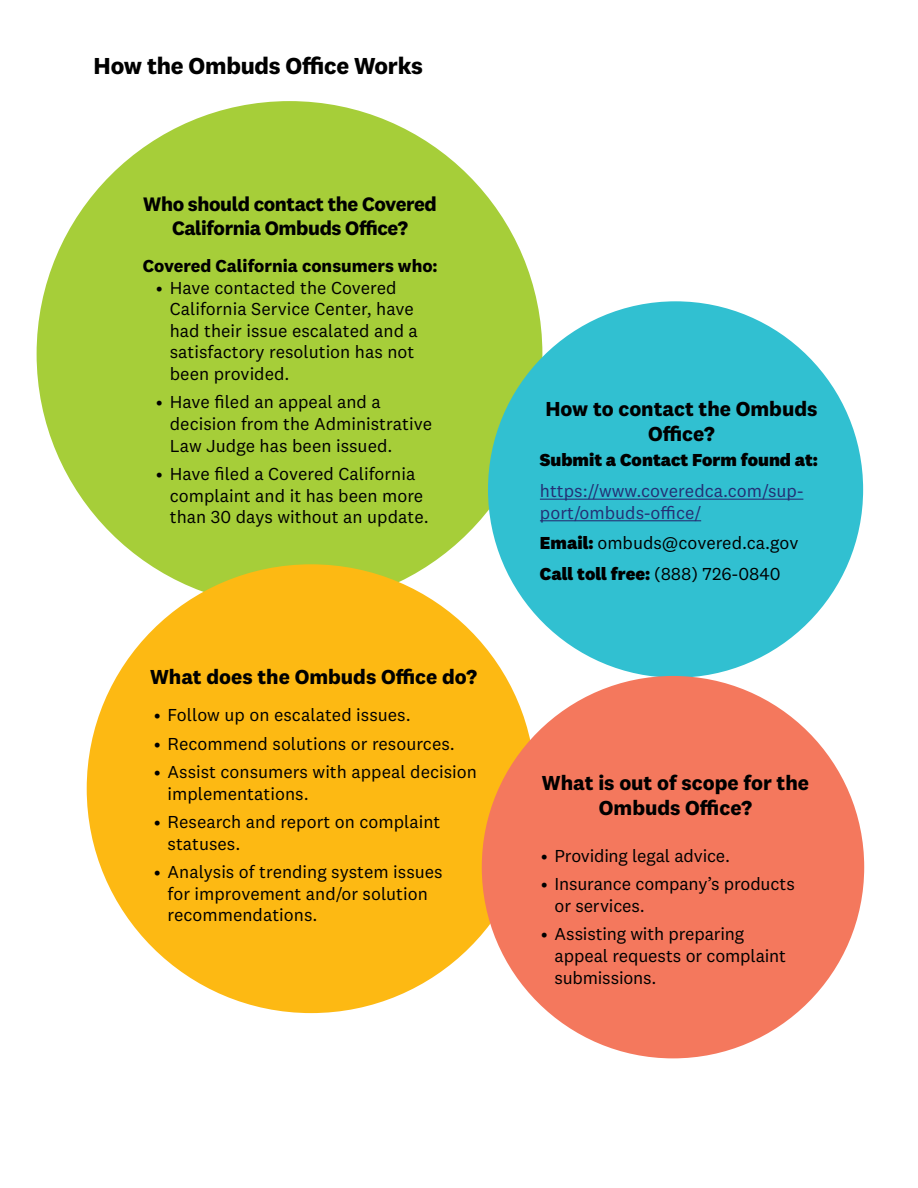
<style>
.page{position:relative;width:918px;height:1188px;background:#fff}
.page>*{position:absolute;margin:0;border:0;box-sizing:border-box;transform-origin:0 0}
.t1{font:700 24px "National 2";letter-spacing:-.01em;color:#000}
.t2{font:700 21px/25.2px "National 2";color:#000;text-align:center}
.t3{font:700 20.25px/24.3px "National 2";letter-spacing:-.02em;color:#000;text-align:center}
.t4{font:18px/21.6px "National 2";color:#000}
.t5{font:18px/21.6px "National 2";color:#242f74}
.t6{font:700 18px "National 2";color:#000}
.t7{font:800 18px "National 2";color:#000}
.s1{font-weight:800}
</style>
<div class="page">
<div style="left:37px;top:101px;width:505px;height:506px;background:#a6ce39;border-radius:50%"></div>
<div style="left:488px;top:301px;width:375px;height:377px;background:#31c0d1;border-radius:50%"></div>
<div style="left:87px;top:564px;width:449px;height:449px;background:#fdb913;border-radius:50%"></div>
<div style="left:482px;top:676px;width:382px;height:382px;background:#f4785d;border-radius:50%"></div>
<hr style="left:540px;top:499px;width:263px;height:1px;background:#242f74">
<hr style="left:540px;top:520px;width:161px;height:1px;background:#242f74">
<h1 class="t1" style="left:94px;top:51px;width:331px">How the Ombuds Office Works</h1>
<p class="t3" style="left:143px;top:191px;width:295px">Who should contact the Covered<br>California Ombuds Office?</p>
<p class="t6" style="left:143px;top:255px;width:296px">Covered California consumers who:</p>
<p class="t4" style="left:170px;top:277px;width:250px;text-indent:-14px">• Have contacted the Covered<br>California Service Center, have had their issue escalated and a satisfactory resolution has not been provided.</p>
<p class="t4" style="left:170px;top:391px;width:264px;text-indent:-14px">• Have filed an appeal and a decision from the Administrative<br>Law Judge has been issued.</p>
<p class="t4" style="left:170px;top:463px;width:261px;text-indent:-14px">• Have filed a Covered California complaint and it has been more than 30 days without an update.</p>
<p class="t2" style="left:150px;top:664px;width:328px">What does the Ombuds Office do?</p>
<p class="t4" style="left:154px;top:704px;width:258px">• Follow up on escalated issues.</p>
<p class="t4" style="left:154px;top:733px;width:302px">• Recommend solutions or resources.</p>
<p class="t4" style="left:168px;top:761px;width:311px;text-indent:-14px">• Assist consumers with appeal decision implementations.</p>
<p class="t4" style="left:168px;top:811px;width:274px;text-indent:-14px">• Research and report on complaint statuses.</p>
<p class="t4" style="left:168px;top:861px;width:277px;text-indent:-14px">• Analysis of trending system issues for improvement and/or solution recommendations.</p>
<p class="t2" style="left:545px;top:396px;width:274px">How to contact the Ombuds<br>Office?</p>
<p class="t7" style="left:540px;top:449px;width:280px">Submit a Contact Form found at:</p>
<p class="t5" style="left:540px;top:480px;width:265px">https://www.coveredca.com/sup&shy;port/ombuds-office/</p>
<p class="t4" style="left:540px;top:528px;width:260px;line-height:30.6px"><span class="s1">Email:</span> ombuds@covered.ca.gov<br><span class="s1">Call toll free:</span> (888) 726-0840</p>
<p class="t2" style="left:542px;top:770px;width:269px">What is out of scope for the<br>Ombuds Office?</p>
<p class="t4" style="left:541px;top:845px;width:190px">• Providing legal advice.</p>
<p class="t4" style="left:555px;top:873px;width:242px;text-indent:-14px">• Insurance company’s products or services.</p>
<p class="t4" style="left:555px;top:923px;width:233px;text-indent:-14px">• Assisting with preparing appeal requests or complaint submissions.</p>
</div>
